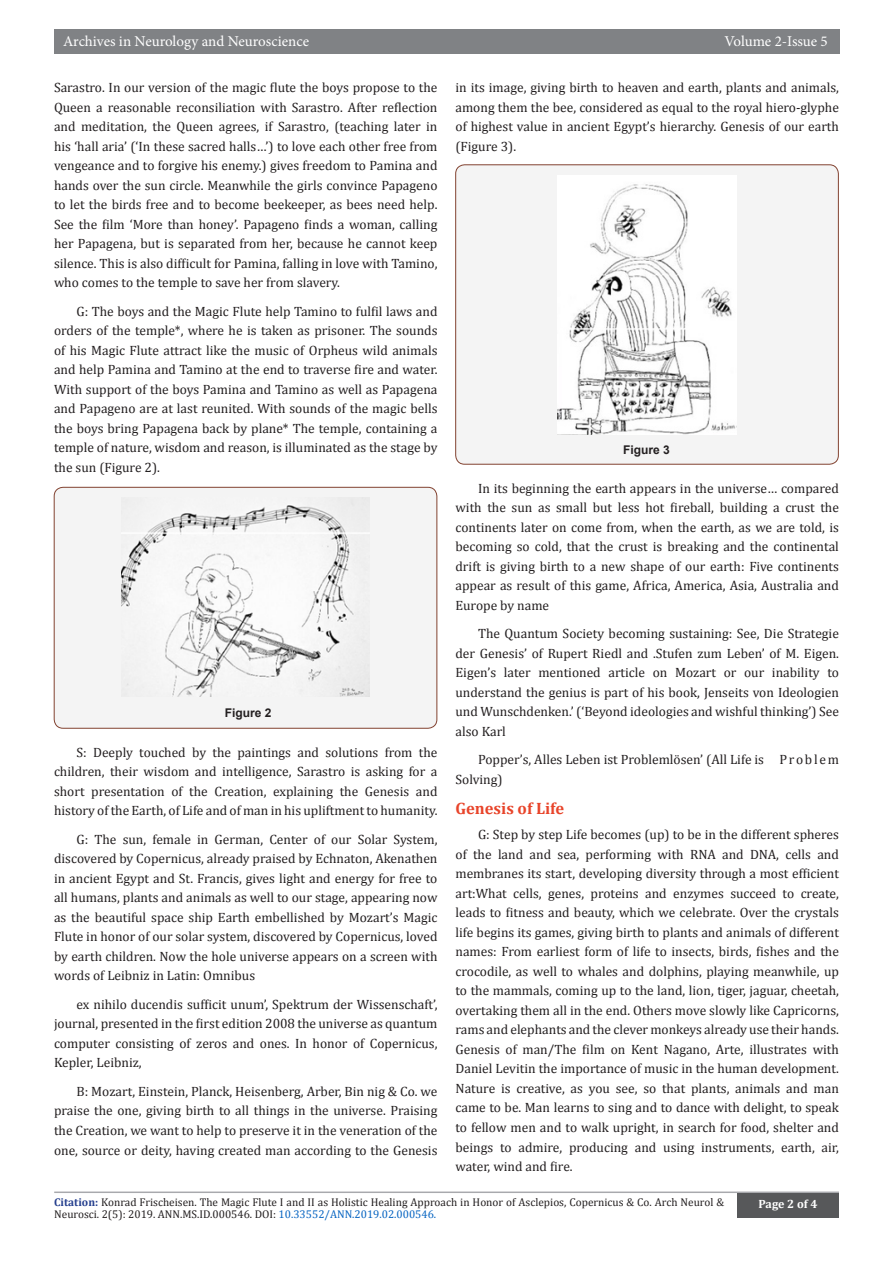
<style>
.page{position:relative;width:893px;height:1263px;background:#fff}
.page>*{position:absolute;margin:0;border:0;box-sizing:border-box;transform-origin:0 0}
.t1{font:700 16.5px "Cambria";color:#e8442a}
.t2{font:15px "Minion Pro";letter-spacing:-.005em;color:#fff}
.t3{font:13.5px/19.5px "Cambria";color:#231f20;text-align:justify}
.t4{font:700 12px "Arial";color:#231f20}
.t5{font:700 12px "Cambria";color:#fff}
.t6{font:11.25px/12px "Cambria";color:#231f20}
.s1{font-weight:700;color:#253f8e}
.s2{color:#0563c1}
</style>
<div class="page">
<div style="left:54px;top:29px;width:785px;height:25px;background:#808285"></div>
<hr style="left:54px;top:1191px;width:785px;height:2px;background:#a8a9ad">
<div style="left:737px;top:1193px;width:102px;height:24px;background:#57585a"></div>
<div style="left:54px;top:487px;width:383px;height:241px;background:#f4f4f4;border-radius:9px"></div>
<div style="left:54px;top:487px;width:383px;height:241px;border:1px solid #824230;border-radius:9px"></div>
<img style="left:122px;top:497px;width:248px;height:200px">
<div style="left:456px;top:165px;width:382px;height:299px;background:#f4f4f4;border-radius:9px"></div>
<div style="left:455px;top:165px;width:383px;height:299px;border:1px solid #824230;border-radius:9px"></div>
<img style="left:558px;top:176px;width:179px;height:259px">
<p class="t2" style="left:63px;top:31px;width:248px">Archives in Neurology and Neuroscience</p>
<p class="t2" style="left:724px;top:31px;width:105px">Volume 2-Issue 5</p>
<p class="t3" style="left:54px;top:78px;width:385px">Sarastro. In our version of the magic flute the boys propose to the Queen a reasonable reconsiliation with Sarastro. After reflection and meditation, the Queen agrees, if Sarastro, (teaching later in his ‘hall aria’ (‘In these sacred halls…’) to love each other free from vengeance and to forgive his enemy.) gives freedom to Pamina and hands over the sun circle. Meanwhile the girls convince Papageno to let the birds free and to become beekeeper, as bees need help.<br>See the film ‘More than honey’. Papageno finds a woman, calling her Papagena, but is separated from her, because he cannot keep silence. This is also difficult for Pamina, falling in love with Tamino, who comes to the temple to save her from slavery.</p>
<p class="t3" style="left:54px;top:301px;width:385px;text-indent:22px">G: The boys and the Magic Flute help Tamino to fulfil laws and orders of the temple*, where he is taken as prisoner. The sounds of his Magic Flute attract like the music of Orpheus wild animals and help Pamina and Tamino at the end to traverse fire and water.<br>With support of the boys Pamina and Tamino as well as Papagena and Papageno are at last reunited. With sounds of the magic bells the boys bring Papagena back by plane* The temple, containing a temple of nature, wisdom and reason, is illuminated as the stage by the sun (Figure 2).</p>
<p class="t4" style="left:225px;top:704px;width:48px">Figure 2</p>
<p class="t3" style="left:54px;top:742px;width:385px;text-indent:22px">S: Deeply touched by the paintings and solutions from the children, their wisdom and intelligence, Sarastro is asking for a short presentation of the Creation, explaining the Genesis and history of the Earth, of Life and of man in his upliftment to humanity.</p>
<p class="t3" style="left:54px;top:829px;width:385px;text-indent:22px">G: The sun, female in German, Center of our Solar System, discovered by Copernicus, already praised by Echnaton, Akenathen in ancient Egypt and St. Francis, gives light and energy for free to all humans, plants and animals as well to our stage, appearing now as the beautiful space ship Earth embellished by Mozart’s Magic Flute in honor of our solar system, discovered by Copernicus, loved by earth children. Now the hole universe appears on a screen with words of Leibniz in Latin: Omnibus</p>
<p class="t3" style="left:54px;top:994px;width:385px;text-indent:22px">ex nihilo ducendis sufficit unum’, Spektrum der Wissenschaft’, journal, presented in the first edition 2008 the universe as quantum computer consisting of zeros and ones. In honor of Copernicus, Kepler, Leibniz,</p>
<p class="t3" style="left:54px;top:1081px;width:385px;text-indent:22px">B: Mozart, Einstein, Planck, Heisenberg, Arber, Bin nig &amp; Co. we praise the one, giving birth to all things in the universe. Praising the Creation, we want to help to preserve it in the veneration of the one, source or deity, having created man according to the Genesis</p>
<p class="t3" style="left:455px;top:78px;width:385px">in its image, giving birth to heaven and earth, plants and animals, among them the bee, considered as equal to the royal hiero-glyphe of highest value in ancient Egypt’s hierarchy. Genesis of our earth (Figure 3).</p>
<p class="t4" style="left:623px;top:442px;width:48px">Figure 3</p>
<p class="t3" style="left:455px;top:478px;width:385px;text-indent:22px">In its beginning the earth appears in the universe… compared with the sun as small but less hot fireball, building a crust the continents later on come from, when the earth, as we are told, is becoming so cold, that the crust is breaking and the continental drift is giving birth to a new shape of our earth: Five continents appear as result of this game, Africa, America, Asia, Australia and Europe by name</p>
<p class="t3" style="left:455px;top:624px;width:385px;text-indent:22px">The Quantum Society becoming sustaining: See, Die Strategie der Genesis’ of Rupert Riedl and .Stufen zum Leben’ of M. Eigen.<br>Eigen’s later mentioned article on Mozart or our inability to understand the genius is part of his book, Jenseits von Ideologien und Wunschdenken.’ (‘Beyond ideologies and wishful thinking’) See also Karl</p>
<p class="t3" style="left:455px;top:750px;width:385px;text-indent:22px">Popper’s, Alles Leben ist Problemlösen’ (All Life is P r o b l e m<br>Solving)</p>
<p class="t1" style="left:455px;top:797px;width:110px">Genesis of Life</p>
<p class="t3" style="left:455px;top:825px;width:385px;text-indent:22px">G: Step by step Life becomes (up) to be in the different spheres of the land and sea, performing with RNA and DNA, cells and membranes its start, developing diversity through a most efficient art:What cells, genes, proteins and enzymes succeed to create, leads to fitness and beauty, which we celebrate. Over the crystals life begins its games, giving birth to plants and animals of different names: From earliest form of life to insects, birds, fishes and the crocodile, as well to whales and dolphins, playing meanwhile, up to the mammals, coming up to the land, lion, tiger, jaguar, cheetah, overtaking them all in the end. Others move slowly like Capricorns, rams and elephants and the clever monkeys already use their hands.<br>Genesis of man/The film on Kent Nagano, Arte, illustrates with Daniel Levitin the importance of music in the human development.<br>Nature is creative, as you see, so that plants, animals and man came to be. Man learns to sing and to dance with delight, to speak to fellow men and to walk upright, in search for food, shelter and beings to admire, producing and using instruments, earth, air, water, wind and fire.</p>
<p class="t6" style="left:54px;top:1196px;width:671px"><span class="s1">Citation:</span> Konrad Frischeisen. The Magic Flute I and II as Holistic Healing Approach in Honor of Asclepios, Copernicus &amp; Co. Arch Neurol &amp;<br>Neurosci. 2(5): 2019. ANN.MS.ID.000546. DOI: <span class="s2">10.33552/ANN.2019.02.000546.</span></p>
<p class="t5" style="left:758px;top:1196px;width:60px">Page 2 of 4</p>
</div>
